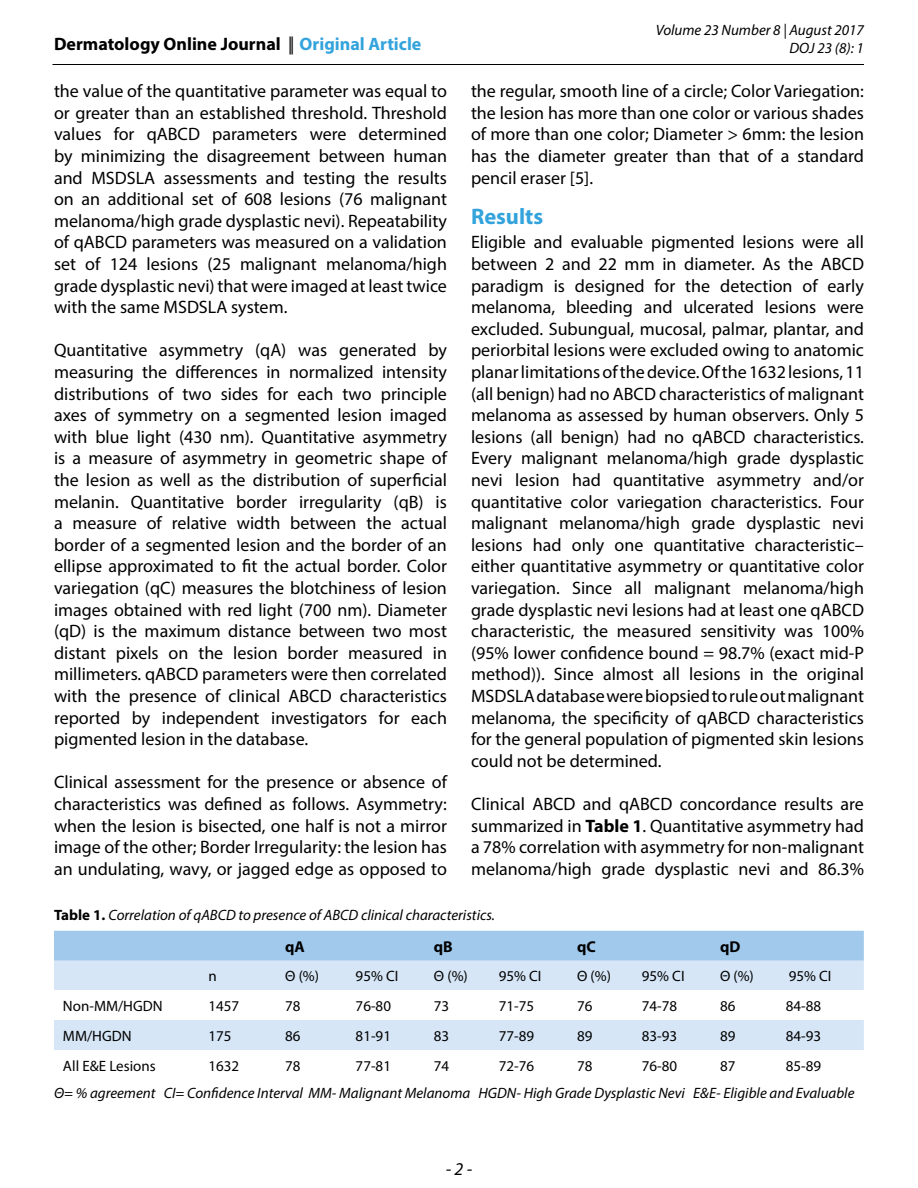
<style>
.page{position:relative;width:918px;height:1188px;background:#fff}
.page>*{position:absolute;margin:0;border:0;box-sizing:border-box;transform-origin:0 0}
.t1{font:700 22.5px "Myriad Pro";color:#33a3dc}
.t2{font:18px/21.6px "Myriad Pro";color:#000;text-align:justify}
.t3{font:700 18px "Myriad Pro";color:#000}
.t4{font:italic 18px "Myriad Pro";color:#000}
.t5{font:700 15.75px "Myriad Pro";color:#000}
.t6{font:italic 15px/18px "Myriad Pro";color:#000;text-align:right}
.t7{font:15px "Myriad Pro";color:#000}
.s1{font-weight:400}
.s2{color:#33a3dc}
.s3{font-weight:700}
.s4{font-weight:700;font-style:normal}
</style>
<div class="page">
<hr style="left:52px;top:64px;width:812px;height:1px;background:#000">
<div style="left:54px;top:931px;width:810px;height:30px;background:#a0c9ec"></div>
<svg style="left:54px;top:961px;width:810px;height:89px;fill:#d6e6f6"></svg>
<p class="t6" style="left:656px;top:20px;width:210px">Volume 23 Number 8 | August 2017<br>DOJ 23 (8): 1</p>
<p class="t3" style="left:54px;top:32px;width:369px">Dermatology Online Journal <span class="s1">||</span> <span class="s2">Original Article</span></p>
<p class="t2" style="left:54px;top:80px;width:395px">the value of the quantitative parameter was equal to or greater than an established threshold. Threshold values for qABCD parameters were determined by minimizing the disagreement between human and MSDSLA assessments and testing the results on an additional set of 608 lesions (76 malignant melanoma/high grade dysplastic nevi). Repeatability of qABCD parameters was measured on a validation set of 124 lesions (25 malignant melanoma/high grade dysplastic nevi) that were imaged at least twice with the same MSDSLA system.</p>
<p class="t2" style="left:54px;top:339px;width:395px">Quantitative asymmetry (qA) was generated by measuring the differences in normalized intensity distributions of two sides for each two principle axes of symmetry on a segmented lesion imaged with blue light (430 nm). Quantitative asymmetry is a measure of asymmetry in geometric shape of the lesion as well as the distribution of superficial melanin. Quantitative border irregularity (qB) is a measure of relative width between the actual border of a segmented lesion and the border of an ellipse approximated to fit the actual border. Color variegation (qC) measures the blotchiness of lesion images obtained with red light (700 nm). Diameter (qD) is the maximum distance between two most distant pixels on the lesion border measured in millimeters. qABCD parameters were then correlated with the presence of clinical ABCD characteristics reported by independent investigators for each pigmented lesion in the database.</p>
<p class="t2" style="left:54px;top:771px;width:395px">Clinical assessment for the presence or absence of characteristics was defined as follows. Asymmetry: when the lesion is bisected, one half is not a mirror image of the other; Border Irregularity: the lesion has an undulating, wavy, or jagged edge as opposed to</p>
<p class="t2" style="left:471px;top:80px;width:395px">the regular, smooth line of a circle; Color Variegation: the lesion has more than one color or various shades of more than one color; Diameter &gt; 6mm: the lesion has the diameter greater than that of a standard pencil eraser [5].</p>
<p class="t1" style="left:471px;top:202px;width:74px">Results</p>
<p class="t2" style="left:471px;top:231px;width:395px">Eligible and evaluable pigmented lesions were all between 2 and 22 mm in diameter. As the ABCD paradigm is designed for the detection of early melanoma, bleeding and ulcerated lesions were excluded. Subungual, mucosal, palmar, plantar, and periorbital lesions were excluded owing to anatomic planar limitations of the device. Of the 1632 lesions, 11 (all benign) had no ABCD characteristics of malignant melanoma as assessed by human observers. Only 5 lesions (all benign) had no qABCD characteristics.<br>Every malignant melanoma/high grade dysplastic nevi lesion had quantitative asymmetry and/or quantitative color variegation characteristics. Four malignant melanoma/high grade dysplastic nevi lesions had only one quantitative characteristic– either quantitative asymmetry or quantitative color variegation. Since all malignant melanoma/high grade dysplastic nevi lesions had at least one qABCD characteristic, the measured sensitivity was 100% (95% lower confidence bound = 98.7% (exact mid-P method)). Since almost all lesions in the original MSDSLA database were biopsied to rule out malignant melanoma, the specificity of qABCD characteristics for the general population of pigmented skin lesions could not be determined.</p>
<p class="t2" style="left:471px;top:793px;width:395px">Clinical ABCD and qABCD concordance results are summarized in <span class="s3">Table 1</span>. Quantitative asymmetry had a 78% correlation with asymmetry for non-malignant melanoma/high grade dysplastic nevi and 86.3%</p>
<p class="t6" style="left:54px;top:906px;width:443px"><span class="s4">Table 1.</span> Correlation of qABCD to presence of ABCD clinical characteristics.</p>
<p class="t5" style="left:285px;top:936px;width:21px">qA</p>
<p class="t5" style="left:434px;top:936px;width:20px">qB</p>
<p class="t5" style="left:577px;top:936px;width:20px">qC</p>
<p class="t5" style="left:720px;top:936px;width:22px">qD</p>
<p class="t7" style="left:208px;top:966px;width:10px">n</p>
<p class="t7" style="left:285px;top:966px;width:35px">Θ (%)</p>
<p class="t7" style="left:356px;top:966px;width:44px">95% CI</p>
<p class="t7" style="left:434px;top:966px;width:35px">Θ (%)</p>
<p class="t7" style="left:499px;top:966px;width:44px">95% CI</p>
<p class="t7" style="left:577px;top:966px;width:35px">Θ (%)</p>
<p class="t7" style="left:642px;top:966px;width:44px">95% CI</p>
<p class="t7" style="left:720px;top:966px;width:35px">Θ (%)</p>
<p class="t7" style="left:789px;top:966px;width:44px">95% CI</p>
<p class="t7" style="left:63px;top:996px;width:101px">Non-MM/HGDN</p>
<p class="t7" style="left:208px;top:996px;width:32px">1457</p>
<p class="t7" style="left:285px;top:996px;width:17px">78</p>
<p class="t7" style="left:356px;top:996px;width:37px">76-80</p>
<p class="t7" style="left:434px;top:996px;width:17px">73</p>
<p class="t7" style="left:499px;top:996px;width:37px">71-75</p>
<p class="t7" style="left:577px;top:996px;width:17px">76</p>
<p class="t7" style="left:642px;top:996px;width:37px">74-78</p>
<p class="t7" style="left:720px;top:996px;width:17px">86</p>
<p class="t7" style="left:786px;top:996px;width:37px">84-88</p>
<p class="t7" style="left:63px;top:1026px;width:70px">MM/HGDN</p>
<p class="t7" style="left:208px;top:1026px;width:25px">175</p>
<p class="t7" style="left:285px;top:1026px;width:17px">86</p>
<p class="t7" style="left:356px;top:1026px;width:37px">81-91</p>
<p class="t7" style="left:434px;top:1026px;width:17px">83</p>
<p class="t7" style="left:499px;top:1026px;width:37px">77-89</p>
<p class="t7" style="left:577px;top:1026px;width:17px">89</p>
<p class="t7" style="left:642px;top:1026px;width:37px">83-93</p>
<p class="t7" style="left:720px;top:1026px;width:17px">89</p>
<p class="t7" style="left:786px;top:1026px;width:37px">84-93</p>
<p class="t7" style="left:63px;top:1056px;width:94px">All E&amp;E Lesions</p>
<p class="t7" style="left:208px;top:1056px;width:32px">1632</p>
<p class="t7" style="left:285px;top:1056px;width:17px">78</p>
<p class="t7" style="left:356px;top:1056px;width:37px">77-81</p>
<p class="t7" style="left:434px;top:1056px;width:17px">74</p>
<p class="t7" style="left:499px;top:1056px;width:37px">72-76</p>
<p class="t7" style="left:577px;top:1056px;width:17px">78</p>
<p class="t7" style="left:642px;top:1056px;width:37px">76-80</p>
<p class="t7" style="left:720px;top:1056px;width:17px">87</p>
<p class="t7" style="left:786px;top:1056px;width:37px">85-89</p>
<p class="t6" style="left:54px;top:1084px;width:802px">Θ= % agreement CI= Confidence Interval MM- Malignant Melanoma HGDN- High Grade Dysplastic Nevi E&amp;E- Eligible and Evaluable</p>
<p class="t4" style="left:446px;top:1157px;width:28px">- 2 -</p>
</div>
